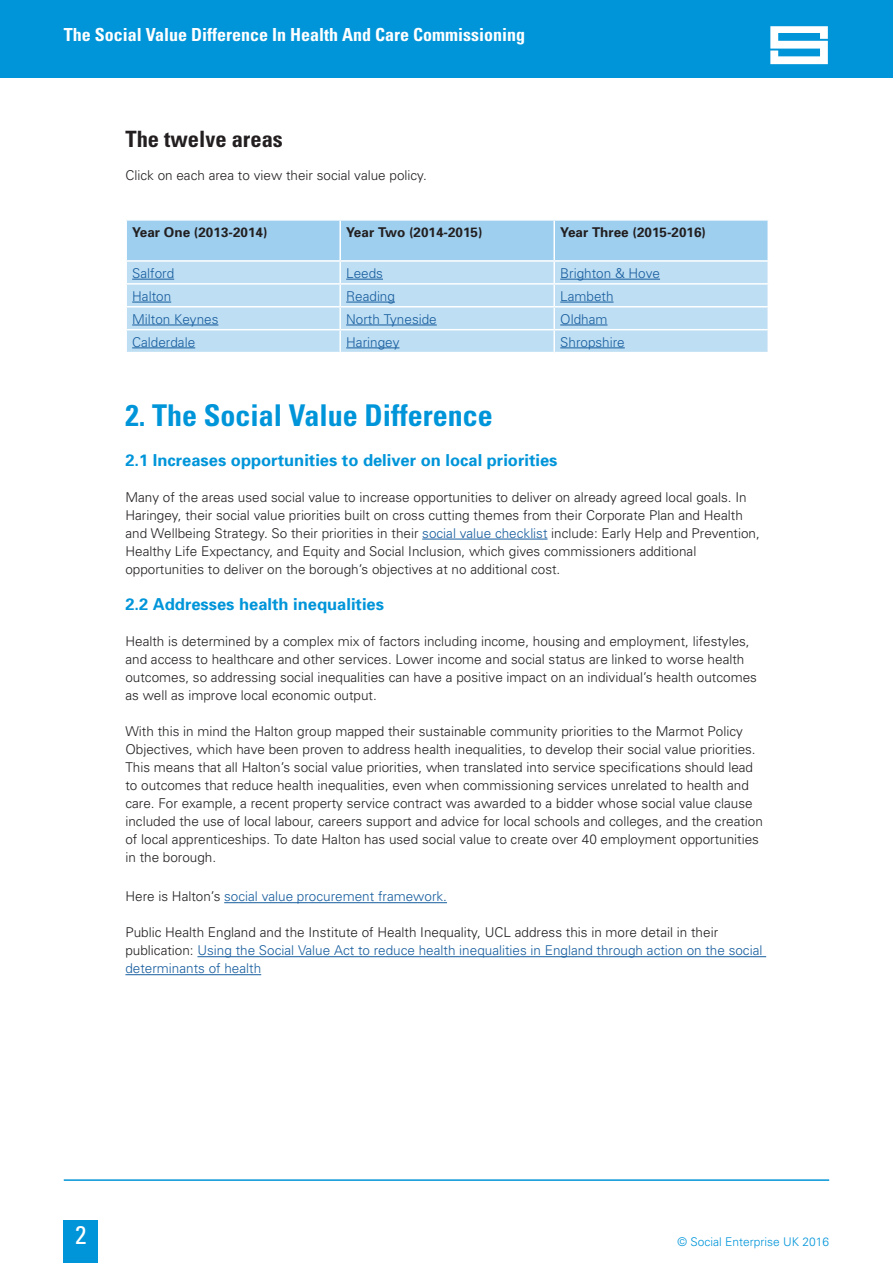
<style>
.page{position:relative;width:893px;height:1263px;background:#fff}
.page>*{position:absolute;margin:0;border:0;box-sizing:border-box;transform-origin:0 0}
.t1{font:700 condensed 30px "Univers";color:#0095d9}
.t2{font:condensed 25.5px "Univers";color:#fff}
.t3{font:700 condensed 22.5px "Univers";color:#231f20}
.t4{font:700 condensed 18px "Univers";color:#fff}
.t5{font:700 16.5px "Univers";color:#0095d9}
.t6{font:300 13.5px/18px "Univers";color:#231f20}
.t7{font:300 13.5px/18px "Univers";color:#175d9e}
.t8{font:700 13.5px "Univers";color:#231f20}
.t9{font:300 12px "Univers";color:#0095d9}
.s1{color:#175d9e}
.s2{color:#231f20}
</style>
<div class="page">
<div style="left:0;top:0;width:893px;height:78px;background:#0095d9"></div>
<svg style="left:770px;top:26px;width:58px;height:38px"></svg>
<div style="left:64px;top:1220px;width:34px;height:43px;background:#0095d9"></div>
<hr style="left:64px;top:1179px;width:765px;height:2px;background:#0095d9">
<div style="left:127px;top:221px;width:640px;height:39px;background:#9ecfef"></div>
<div style="left:127px;top:262px;width:640px;height:90px;background:#bedef3"></div>
<hr style="left:125px;top:329px;width:215px;height:1px;background:#fff">
<hr style="left:340px;top:329px;width:214px;height:1px;background:#fff">
<hr style="left:554px;top:329px;width:215px;height:1px;background:#fff">
<hr style="left:125px;top:306px;width:215px;height:1px;background:#fff">
<hr style="left:340px;top:306px;width:214px;height:1px;background:#fff">
<hr style="left:554px;top:306px;width:215px;height:1px;background:#fff">
<hr style="left:125px;top:283px;width:215px;height:2px;background:#fff">
<hr style="left:340px;top:283px;width:214px;height:2px;background:#fff">
<hr style="left:554px;top:283px;width:215px;height:2px;background:#fff">
<hr style="left:339px;top:262px;width:2px;height:21px;background:#fff">
<hr style="left:553px;top:262px;width:2px;height:21px;background:#fff">
<hr style="left:339px;top:285px;width:2px;height:21px;background:#fff">
<hr style="left:553px;top:285px;width:2px;height:21px;background:#fff">
<hr style="left:339px;top:307px;width:2px;height:22px;background:#fff">
<hr style="left:553px;top:307px;width:2px;height:22px;background:#fff">
<hr style="left:339px;top:330px;width:2px;height:22px;background:#fff">
<hr style="left:553px;top:330px;width:2px;height:22px;background:#fff">
<hr style="left:553px;top:221px;width:2px;height:39px;background:#fff">
<hr style="left:339px;top:221px;width:2px;height:39px;background:#fff">
<hr style="left:132px;top:279px;width:42px;height:1px;background:#175d9e">
<hr style="left:346px;top:279px;width:37px;height:1px;background:#175d9e">
<hr style="left:560px;top:279px;width:100px;height:1px;background:#175d9e">
<hr style="left:132px;top:302px;width:39px;height:1px;background:#175d9e">
<hr style="left:346px;top:302px;width:49px;height:1px;background:#175d9e">
<hr style="left:560px;top:302px;width:53px;height:1px;background:#175d9e">
<hr style="left:132px;top:325px;width:86px;height:1px;background:#175d9e">
<hr style="left:346px;top:325px;width:91px;height:1px;background:#175d9e">
<hr style="left:560px;top:325px;width:47px;height:1px;background:#175d9e">
<hr style="left:132px;top:347px;width:63px;height:1px;background:#175d9e">
<hr style="left:346px;top:347px;width:53px;height:1px;background:#175d9e">
<hr style="left:560px;top:347px;width:65px;height:1px;background:#175d9e">
<hr style="left:422px;top:539px;width:126px;height:1px;background:#175d9e">
<hr style="left:224px;top:902px;width:223px;height:1px;background:#175d9e">
<hr style="left:197px;top:956px;width:569px;height:1px;background:#175d9e">
<hr style="left:125px;top:974px;width:136px;height:1px;background:#175d9e">
<h3 class="t4" style="left:64px;top:24px;width:463px">The Social Value Difference In Health And Care Commissioning</h3>
<p class="t3" style="left:125px;top:125px;width:159px">The twelve areas</p>
<p class="t6" style="left:125px;top:166px;width:303px">Click on each area to view their social value policy.</p>
<p class="t8" style="left:132px;top:223px;width:137px">Year One (2013-2014)</p>
<p class="t8" style="left:346px;top:223px;width:138px">Year Two (2014-2015)</p>
<p class="t8" style="left:560px;top:223px;width:147px">Year Three (2015-2016)</p>
<p class="t7" style="left:132px;top:264px;width:43px">Salford</p>
<p class="t7" style="left:346px;top:264px;width:38px">Leeds</p>
<p class="t7" style="left:560px;top:264px;width:101px">Brighton &amp; Hove</p>
<p class="t7" style="left:132px;top:287px;width:41px">Halton</p>
<p class="t7" style="left:346px;top:287px;width:50px">Reading</p>
<p class="t7" style="left:560px;top:287px;width:55px">Lambeth</p>
<p class="t7" style="left:132px;top:309px;width:88px">Milton Keynes</p>
<p class="t7" style="left:346px;top:309px;width:92px">North Tyneside</p>
<p class="t7" style="left:560px;top:309px;width:49px">Oldham</p>
<p class="t7" style="left:132px;top:332px;width:65px">Calderdale</p>
<p class="t7" style="left:346px;top:332px;width:55px">Haringey</p>
<p class="t7" style="left:560px;top:332px;width:66px">Shropshire</p>
<p class="t1" style="left:125px;top:397px;width:369px">2. The Social Value Difference</p>
<p class="t5" style="left:125px;top:449px;width:433px">2.1 Increases opportunities to deliver on local priorities</p>
<p class="t6" style="left:125px;top:488px;width:636px">Many of the areas used social value to increase opportunities to deliver on already agreed local goals. In Haringey, their social value priorities built on cross cutting themes from their Corporate Plan and Health and Wellbeing Strategy. So their priorities in their <span class="s1">social value checklist</span> include: Early Help and Prevention, Healthy Life Expectancy, and Equity and Social Inclusion, which gives commissioners additional opportunities to deliver on the borough’s objectives at no additional cost.</p>
<p class="t5" style="left:125px;top:593px;width:260px">2.2 Addresses health inequalities</p>
<p class="t6" style="left:125px;top:632px;width:633px">Health is determined by a complex mix of factors including income, housing and employment, lifestyles, and access to healthcare and other services. Lower income and social status are linked to worse health outcomes, so addressing social inequalities can have a positive impact on an individual’s health outcomes as well as improve local economic output.</p>
<p class="t6" style="left:125px;top:722px;width:639px">With this in mind the Halton group mapped their sustainable community priorities to the Marmot Policy Objectives, which have been proven to address health inequalities, to develop their social value priorities.<br>This means that all Halton’s social value priorities, when translated into service specifications should lead to outcomes that reduce health inequalities, even when commissioning services unrelated to health and care. For example, a recent property service contract was awarded to a bidder whose social value clause included the use of local labour, careers support and advice for local schools and colleges, and the creation of local apprenticeships. To date Halton has used social value to create over 40 employment opportunities in the borough.</p>
<p class="t7" style="left:125px;top:887px;width:323px"><span class="s2">Here is Halton’s</span> social value procurement framework.</p>
<p class="t7" style="left:125px;top:923px;width:638px"><span class="s2">Public Health England and the Institute of Health Inequality, UCL address this in more detail in their publication:</span> Using the Social Value Act to reduce health inequalities in England through action on the social determinants of health</p>
<p class="t2" style="left:75px;top:1219px;width:13px">2</p>
<p class="t9" style="left:678px;top:1235px;width:153px">© Social Enterprise UK 2016</p>
</div>
